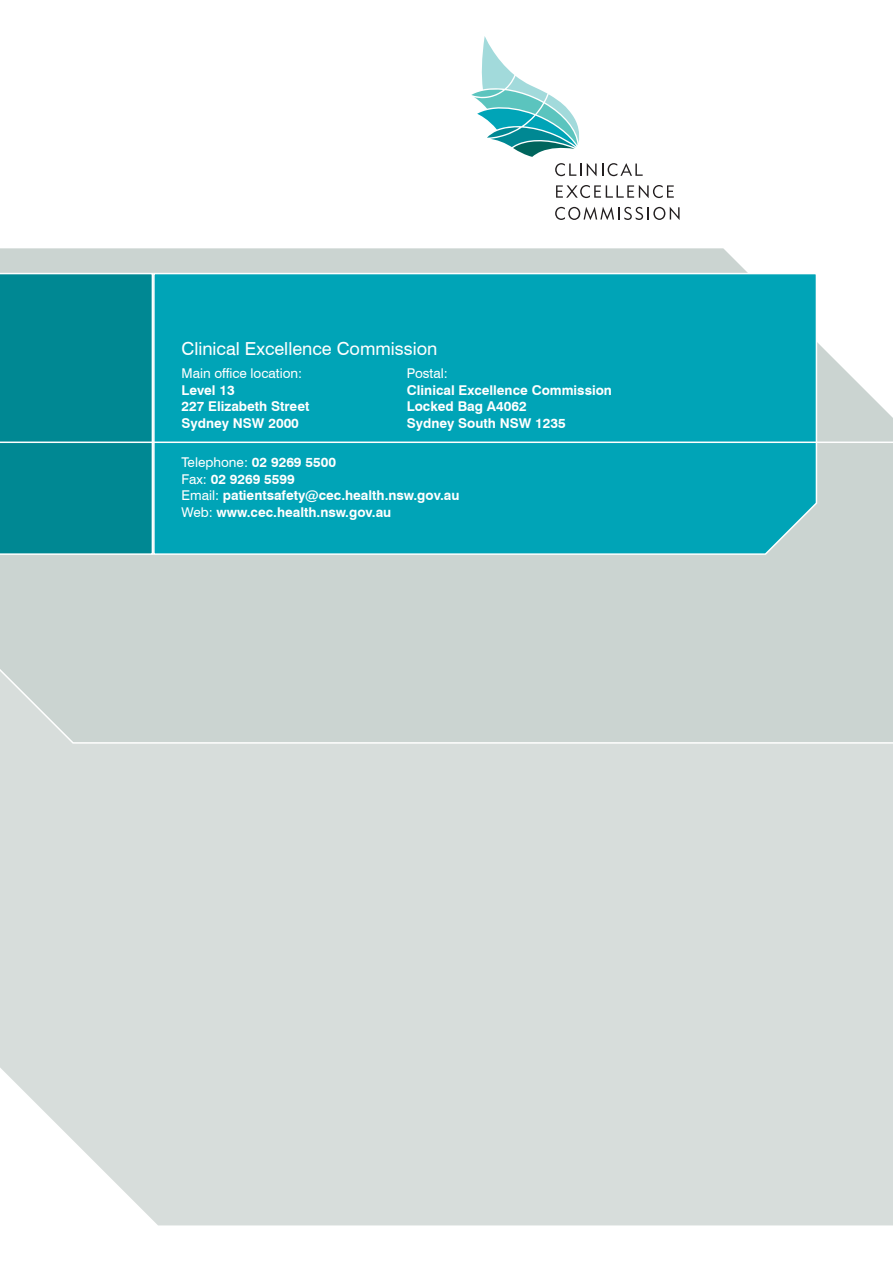
<style>
.page{position:relative;width:893px;height:1263px;background:#fff}
.page>*{position:absolute;margin:0;border:0;box-sizing:border-box;transform-origin:0 0}
.t1{font:18px "Swiss 721 BT";color:#fff}
.t2{font:700 13.5px/16.5px "Swiss 721 BT";color:#fff}
.t3{font:13.5px "Swiss 721 BT";color:#fff}
.s1{font-weight:400}
</style>
<div class="page">
<div style="left:0;top:744px;width:893px;height:481px;background:#d7dddb"></div>
<svg style="left:0;top:248px;width:893px;height:496px"></svg>
<div style="left:152px;top:272px;width:666px;height:284px;background:#00a4b7"></div>
<div style="left:0;top:273px;width:153px;height:282px;background:#008893"></div>
<hr style="left:0;top:442px;width:893px;height:1px;background:#fff">
<svg style="left:555px;top:163px;width:26px;height:13px"></svg>
<svg style="left:587px;top:163px;width:9px;height:13px"></svg>
<svg style="left:602px;top:163px;width:41px;height:13px"></svg>
<svg style="left:556px;top:185px;width:118px;height:13px"></svg>
<svg style="left:555px;top:207px;width:124px;height:13px"></svg>
<svg style="left:471px;top:36px;width:108px;height:121px"></svg>
<h1 class="t1" style="left:181px;top:338px;width:257px">Clinical Excellence Commission</h1>
<p class="t3" style="left:181px;top:365px;width:122px">Main office location:</p>
<p class="t2" style="left:181px;top:381px;width:129px">Level 13<br>227 Elizabeth Street<br>Sydney NSW 2000</p>
<p class="t3" style="left:407px;top:365px;width:42px">Postal:</p>
<p class="t2" style="left:407px;top:381px;width:207px">Clinical Excellence Commission<br>Locked Bag A4062<br>Sydney South NSW 1235</p>
<p class="t2" style="left:181px;top:454px;width:279px"><span class="s1">Telephone:</span> 02 9269 5500<br><span class="s1">Fax:</span> 02 9269 5599<br><span class="s1">Email:</span> patientsafety@cec.health.nsw.gov.au<br><span class="s1">Web:</span> www.cec.health.nsw.gov.au</p>
</div>
